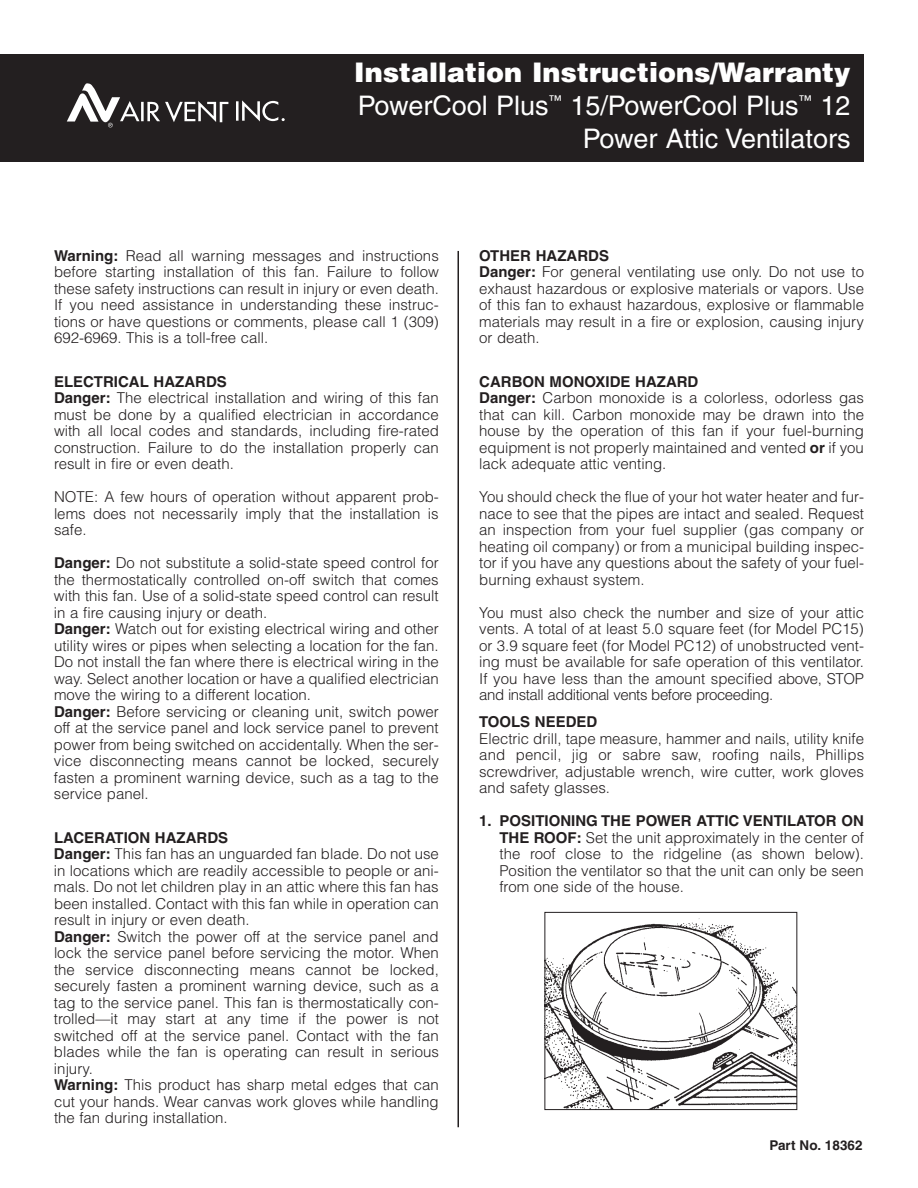
<style>
.page{position:relative;width:918px;height:1188px;background:#fff}
.page>*{position:absolute;margin:0;border:0;box-sizing:border-box;transform-origin:0 0}
.t1{font:27px/33px "Helvetica";color:#fff;text-align:right}
.t2{font:300 15px/16.5px "Helvetica";color:#231f20;text-align:justify}
.t3{font:700 15px "Helvetica";color:#231f20}
.t4{font:700 13.5px "Helvetica";color:#231f20}
.s1{font-weight:900}
.s2{font-weight:700}
</style>
<div class="page">
<hr style="left:458px;top:251px;width:1px;height:876px;background:#231f20">
<div style="left:0;top:54px;width:864px;height:108px;background:#231f20"></div>
<img style="left:546px;top:918px;width:249px;height:190px">
<div style="left:544px;top:912px;width:253px;height:198px;border:1px solid #231f20"></div>
<svg style="left:67px;top:83px;width:218px;height:44px"></svg>
<h1 class="t1" style="left:354px;top:58px;width:498px"><span class="s1">Installation Instructions/Warranty<br></span>PowerCool Plus<sup>™</sup> 15/PowerCool Plus<sup>™</sup> 12<br>Power Attic Ventilators</h1>
<p class="t2" style="left:54px;top:247px;width:386px"><span class="s2">Warning:</span> Read all warning messages and instructions before starting installation of this fan. Failure to follow these safety instructions can result in injury or even death.<br>If you need assistance in understanding these instruc&shy;tions or have questions or comments, please call 1 (309)<br>692-6969. This is a toll-free call.</p>
<p class="t2" style="left:54px;top:373px;width:386px;text-align:left"><span class="s2">ELECTRICAL HAZARDS<br>Danger:</span> The electrical installation and wiring of this fan must be done by a qualified electrician in accordance with all local codes and standards, including fire-rated construction. Failure to do the installation properly can result in fire or even death.</p>
<p class="t2" style="left:54px;top:489px;width:386px">NOTE: A few hours of operation without apparent prob&shy;lems does not necessarily imply that the installation is safe.</p>
<p class="t2" style="left:54px;top:555px;width:386px;text-align:left"><span class="s2">Danger:</span> Do not substitute a solid-state speed control for the thermostatically controlled on-off switch that comes with this fan. Use of a solid-state speed control can result in a fire causing injury or death.<br><span class="s2">Danger:</span> Watch out for existing electrical wiring and other utility wires or pipes when selecting a location for the fan.<br>Do not install the fan where there is electrical wiring in the way. Select another location or have a qualified electrician move the wiring to a different location.<br><span class="s2">Danger:</span> Before servicing or cleaning unit, switch power off at the service panel and lock service panel to prevent power from being switched on accidentally. When the ser&shy;vice disconnecting means cannot be locked, securely fasten a prominent warning device, such as a tag to the service panel.</p>
<p class="t2" style="left:54px;top:829px;width:386px;text-align:left"><span class="s2">LACERATION HAZARDS<br>Danger:</span> This fan has an unguarded fan blade. Do not use in locations which are readily accessible to people or ani&shy;mals. Do not let children play in an attic where this fan has been installed. Contact with this fan while in operation can result in injury or even death.<br><span class="s2">Danger:</span> Switch the power off at the service panel and lock the service panel before servicing the motor. When the service disconnecting means cannot be locked, securely fasten a prominent warning device, such as a tag to the service panel. This fan is thermostatically con&shy;trolled—it may start at any time if the power is not switched off at the service panel. Contact with the fan blades while the fan is operating can result in serious injury.<br><span class="s2">Warning:</span> This product has sharp metal edges that can cut your hands. Wear canvas work gloves while handling the fan during installation.</p>
<p class="t2" style="left:479px;top:247px;width:386px;text-align:left"><span class="s2">OTHER HAZARDS<br>Danger:</span> For general ventilating use only. Do not use to exhaust hazardous or explosive materials or vapors. Use of this fan to exhaust hazardous, explosive or flammable materials may result in a fire or explosion, causing injury or death.</p>
<p class="t2" style="left:479px;top:373px;width:386px;text-align:left"><span class="s2">CARBON MONOXIDE HAZARD<br>Danger:</span> Carbon monoxide is a colorless, odorless gas that can kill. Carbon monoxide may be drawn into the house by the operation of this fan if your fuel-burning equipment is not properly maintained and vented <span class="s2">or</span> if you lack adequate attic venting.</p>
<p class="t2" style="left:479px;top:489px;width:386px">You should check the flue of your hot water heater and fur&shy;nace to see that the pipes are intact and sealed. Request an inspection from your fuel supplier (gas company or heating oil company) or from a municipal building inspec&shy;tor if you have any questions about the safety of your fuel&shy;burning exhaust system.</p>
<p class="t2" style="left:479px;top:604px;width:386px">You must also check the number and size of your attic vents. A total of at least 5.0 square feet (for Model PC15) or 3.9 square feet (for Model PC12) of unobstructed vent&shy;ing must be available for safe operation of this ventilator.<br>If you have less than the amount specified above, STOP and install additional vents before proceeding.</p>
<p class="t3" style="left:479px;top:716px;width:120px">TOOLS NEEDED</p>
<p class="t2" style="left:479px;top:730px;width:386px">Electric drill, tape measure, hammer and nails, utility knife and pencil, jig or sabre saw, roofing nails, Phillips screwdriver, adjustable wrench, wire cutter, work gloves and safety glasses.</p>
<p class="t2" style="left:500px;top:813px;width:366px;text-indent:-20px"><span class="s2">1. POSITIONING THE POWER ATTIC VENTILATOR ON THE ROOF:</span> Set the unit approximately in the center of the roof close to the ridgeline (as shown below).<br>Position the ventilator so that the unit can only be seen from one side of the house.</p>
<p class="t4" style="left:769px;top:1140px;width:95px">Part No. 18362</p>
</div>
